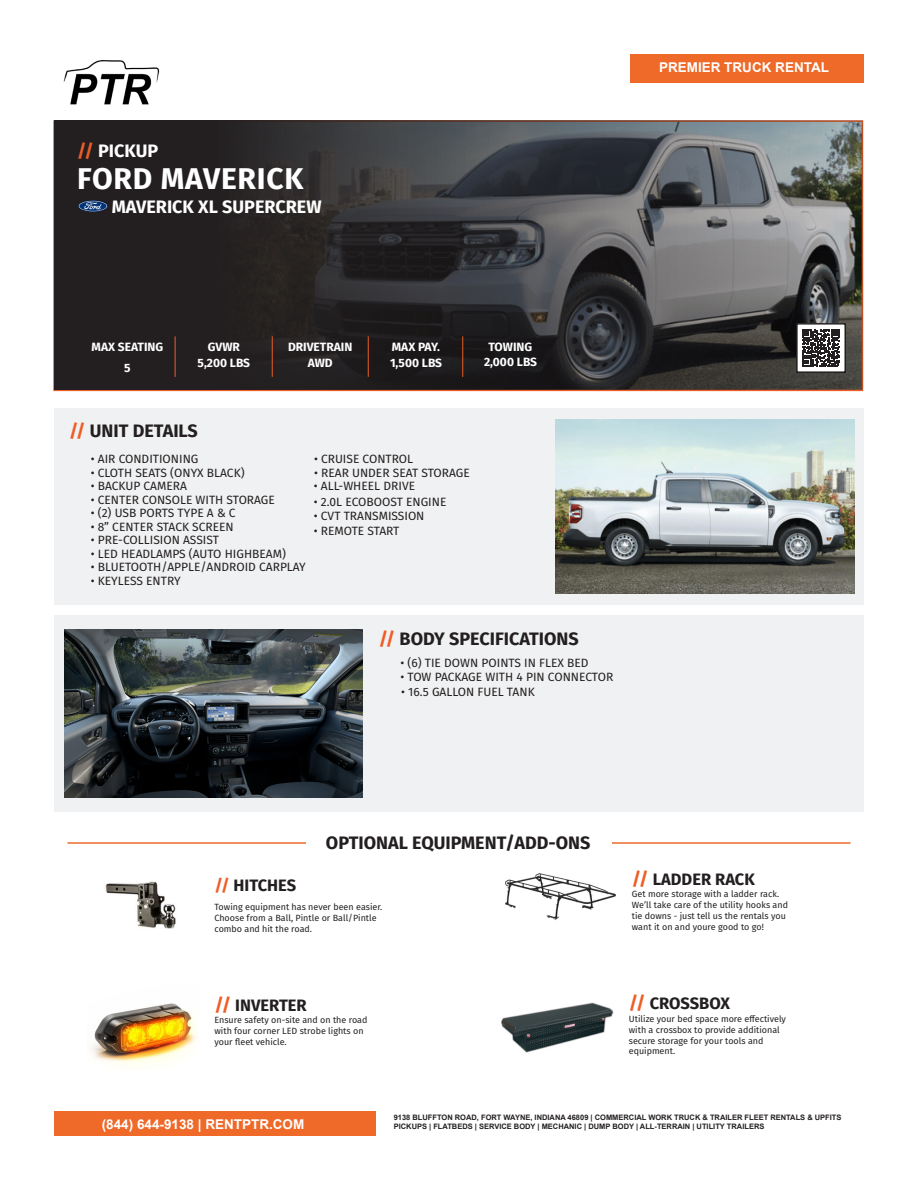
<style>
.page{position:relative;width:918px;height:1188px;background:#fff}
.page>*{position:absolute;margin:0;border:0;box-sizing:border-box;transform-origin:0 0}
.t1{font:700 30px "Fira Sans";letter-spacing:.025em;color:#fff}
.t2{font:700 18px "Fira Sans";color:#231f20}
.t3{font:700 18px "Fira Sans";color:#fff}
.t4{font:700 16.5px "Fira Sans";color:#231f20}
.t5{font:700 13.5px "Arial";color:#fff}
.t6{font:12px "Fira Sans";color:#231f20}
.t7{font:700 12px "Fira Sans";color:#fff}
.t8{font:9px/10.8px "Fira Sans";color:#231f20}
.t9{font:700 7.5px "Arial";color:#231f20}
.s1{color:#ee5d25}
.s2{font-size:18px;color:#ee5d25}
</style>
<div class="page">
<svg style="left:54px;top:121px;width:808px;height:269px;background:#3d3c3d"></svg>
<div style="left:54px;top:408px;width:810px;height:196px;background:#f0f1f2"></div>
<div style="left:54px;top:615px;width:810px;height:197px;background:#f0f1f2"></div>
<img style="left:556px;top:420px;width:298px;height:173px">
<img style="left:64px;top:629px;width:299px;height:168px">
<hr style="left:68px;top:842px;width:238px;height:2px;background:#ef6928">
<hr style="left:612px;top:842px;width:238px;height:2px;background:#ef6928">
<hr style="left:175px;top:336px;width:1px;height:41px;background:#ee5d25">
<img style="left:105px;top:881px;width:71px;height:48px">
<hr style="left:272px;top:336px;width:1px;height:41px;background:#ee5d25">
<hr style="left:368px;top:336px;width:1px;height:41px;background:#ee5d25">
<hr style="left:462px;top:336px;width:1px;height:41px;background:#ee5d25">
<div style="left:797px;top:324px;width:48px;height:48px;background:#fff"></div>
<svg style="left:802px;top:329px;width:38px;height:38px"></svg>
<div style="left:796px;top:323px;width:50px;height:50px;border:2px solid #231f20"></div>
<img style="left:78px;top:201px;width:29px;height:11px">
<img style="left:91px;top:1003px;width:106px;height:63px">
<img style="left:63px;top:61px;width:96px;height:44px">
<img style="left:505px;top:873px;width:111px;height:47px">
<img style="left:501px;top:1002px;width:113px;height:51px">
<div style="left:54px;top:1111px;width:322px;height:25px;background:#ef6928"></div>
<div style="left:630px;top:54px;width:234px;height:28px;background:#ef6928"></div>
<p class="t3" style="left:77px;top:136px;width:82px"><span class="s1">//</span> PICKUP</p>
<p class="t1" style="left:77px;top:153px;width:228px">FORD MAVERICK</p>
<p class="t3" style="left:112px;top:191px;width:211px">MAVERICK XL SUPERCREW</p>
<p class="t5" style="left:659px;top:58px;width:171px">PREMIER TRUCK RENTAL</p>
<p class="t7" style="left:92px;top:337px;width:73px">MAX SEATING</p>
<p class="t7" style="left:124px;top:357px;width:8px">5</p>
<p class="t7" style="left:208px;top:336px;width:34px">GVWR</p>
<p class="t7" style="left:198px;top:353px;width:54px">5,200 LBS</p>
<p class="t2" style="left:69px;top:416px;width:130px"><span class="s1">//</span> UNIT DETAILS</p>
<p class="t7" style="left:288px;top:336px;width:66px">DRIVETRAIN</p>
<p class="t7" style="left:392px;top:336px;width:50px">MAX PAY.</p>
<p class="t7" style="left:489px;top:336px;width:45px">TOWING</p>
<p class="t7" style="left:308px;top:353px;width:27px">AWD</p>
<p class="t7" style="left:390px;top:353px;width:54px">1,500 LBS</p>
<p class="t7" style="left:484px;top:352px;width:55px">2,000 LBS</p>
<p class="t6" style="left:91px;top:450px;width:109px">• AIR CONDITIONING</p>
<p class="t6" style="left:91px;top:464px;width:155px">• CLOTH SEATS (ONYX BLACK)</p>
<p class="t6" style="left:91px;top:477px;width:98px">• BACKUP CAMERA</p>
<p class="t6" style="left:91px;top:491px;width:186px">• CENTER CONSOLE WITH STORAGE</p>
<p class="t6" style="left:91px;top:504px;width:146px">• (2) USB PORTS TYPE A &amp; C</p>
<p class="t6" style="left:91px;top:518px;width:145px">• 8” CENTER STACK SCREEN</p>
<p class="t6" style="left:91px;top:531px;width:130px">• PRE-COLLISION ASSIST</p>
<p class="t6" style="left:91px;top:545px;width:197px">• LED HEADLAMPS (AUTO HIGHBEAM)</p>
<p class="t6" style="left:91px;top:558px;width:217px">• BLUETOOTH/APPLE/ANDROID CARPLAY</p>
<p class="t6" style="left:91px;top:572px;width:91px">• KEYLESS ENTRY</p>
<p class="t6" style="left:314px;top:450px;width:101px">• CRUISE CONTROL</p>
<p class="t6" style="left:314px;top:464px;width:157px">• REAR UNDER SEAT STORAGE</p>
<p class="t6" style="left:314px;top:492px;width:134px">• 2.0L ECOBOOST ENGINE</p>
<p class="t6" style="left:314px;top:477px;width:103px">• ALL-WHEEL DRIVE</p>
<p class="t6" style="left:314px;top:507px;width:112px">• CVT TRANSMISSION</p>
<p class="t6" style="left:314px;top:522px;width:87px">• REMOTE START</p>
<p class="t2" style="left:379px;top:624px;width:202px"><span class="s1">//</span> BODY SPECIFICATIONS</p>
<p class="t6" style="left:400px;top:654px;width:190px">• (6) TIE DOWN POINTS IN FLEX BED</p>
<p class="t6" style="left:400px;top:667px;width:214px">• TOW PACKAGE WITH 4 PIN CONNECTOR</p>
<p class="t6" style="left:401px;top:682px;width:135px">• 16.5 GALLON FUEL TANK</p>
<p class="t4" style="left:214px;top:871px;width:83px"><span class="s1">//</span> HITCHES</p>
<p class="t2" style="left:326px;top:828px;width:266px">OPTIONAL EQUIPMENT/ADD-ONS</p>
<p class="t8" style="left:214px;top:901px;width:169px">Towing equipment has never been easier.<br>Choose from a Ball, Pintle or Ball/Pintle combo and hit the road.</p>
<p class="t4" style="left:214px;top:991px;width:94px"><span class="s2">//</span> INVERTER</p>
<p class="t8" style="left:214px;top:1014px;width:154px">Ensure safety on-site and on the road with four corner LED strobe lights on your fleet vehicle.</p>
<p class="t4" style="left:632px;top:865px;width:124px"><span class="s2">//</span> LADDER RACK</p>
<p class="t8" style="left:632px;top:888px;width:158px">Get more storage with a ladder rack.<br>We’ll take care of the utility hooks and tie downs - just tell us the rentals you want it on and youre good to go!</p>
<p class="t4" style="left:629px;top:990px;width:103px"><span class="s2">//</span> CROSSBOX</p>
<p class="t8" style="left:629px;top:1013px;width:159px">Utilize your bed space more effectively with a crossbox to provide additional secure storage for your tools and equipment.</p>
<p class="t5" style="left:102px;top:1114px;width:204px">(844) 644-9138 | RENTPTR.COM</p>
<p class="t9" style="left:394px;top:1112px;width:449px">9138 BLUFFTON ROAD, FORT WAYNE, INDIANA 46809 | COMMERCIAL WORK TRUCK &amp; TRAILER FLEET RENTALS &amp; UPFITS</p>
<p class="t9" style="left:394px;top:1121px;width:372px">PICKUPS | FLATBEDS | SERVICE BODY | MECHANIC | DUMP BODY | ALL-TERRAIN | UTILITY TRAILERS</p>
</div>
